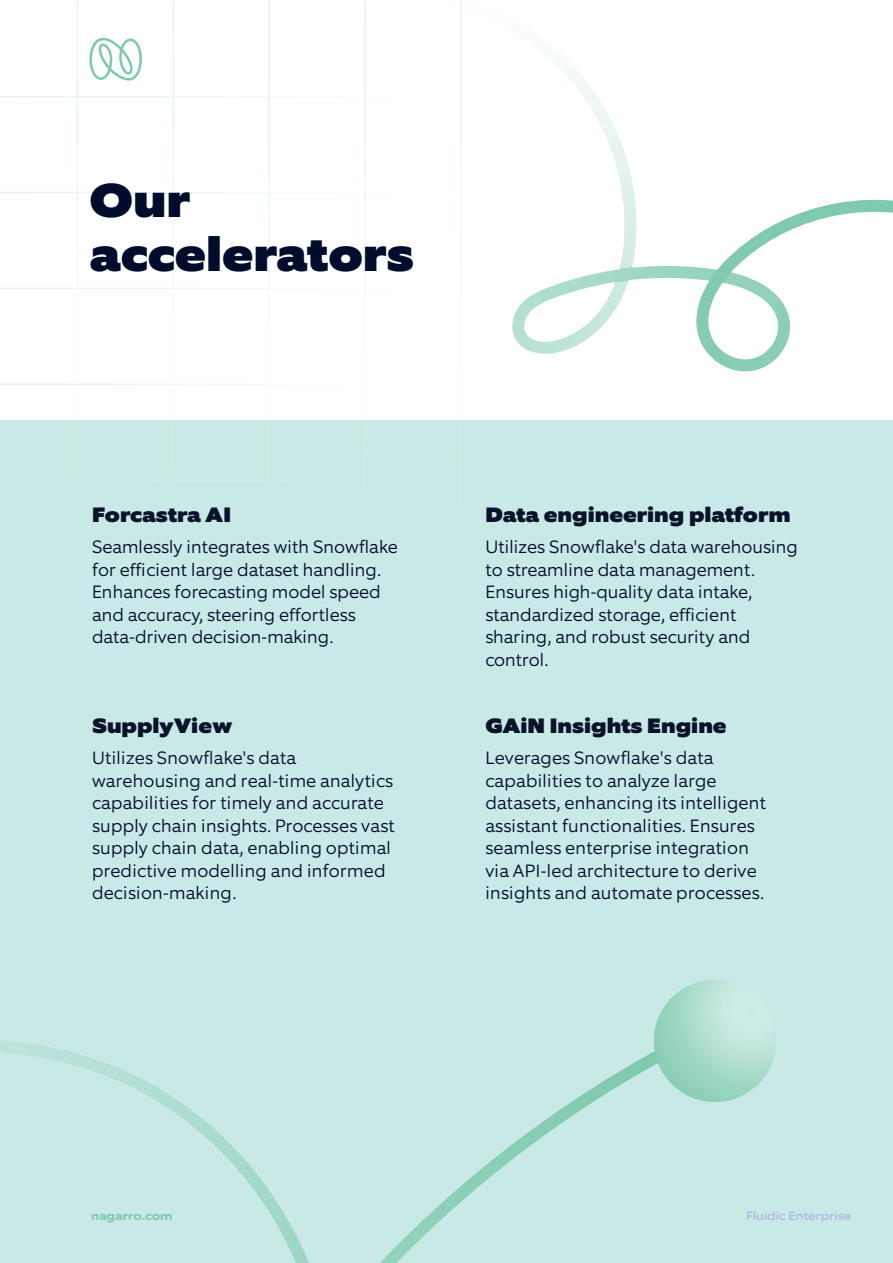
<style>
.page{position:relative;width:893px;height:1263px;background:#fff}
.page>*{position:absolute;margin:0;border:0;box-sizing:border-box;transform-origin:0 0}
.t1{font:900 48px/54px "Equip Extended";color:#000c2b}
.t2{font:900 21px "Equip Extended";color:#0b132a}
.t3{font:300 18px/22.5px "Equip";letter-spacing:.005em;color:#000c2b}
.t4{font:12px "Equip Extended";color:#afb3da}
.t5{font:700 12px "Equip Extended";color:#7fcaad}
</style>
<div class="page">
<div style="left:0;top:421px;width:893px;height:842px;background:#c9e9e6"></div>
<hr style="left:77px;top:1px;width:1px;height:575px;background:#fff">
<hr style="left:173px;top:1px;width:1px;height:575px;background:#fff">
<hr style="left:268px;top:1px;width:2px;height:575px;background:#fff">
<hr style="left:364px;top:1px;width:2px;height:575px;background:#fff">
<hr style="left:460px;top:1px;width:2px;height:575px;background:#fff">
<hr style="left:0;top:479px;width:557px;height:2px;background:#fff">
<svg style="left:89px;top:37px;width:53px;height:44px"></svg>
<svg style="left:0;top:1041px;width:651px;height:222px"></svg>
<svg style="left:651px;top:980px;width:125px;height:122px"></svg>
<svg style="left:460px;top:1px;width:349px;height:370px"></svg>
<h1 class="t1" style="left:89px;top:175px;width:326px">Our accelerators</h1>
<p class="t2" style="left:92px;top:501px;width:141px">Forcastra AI</p>
<p class="t3" style="left:92px;top:536px;width:307px">Seamlessly integrates with Snowflake for efficient large dataset handling.<br>Enhances forecasting model speed and accuracy, steering effortless data-driven decision-making.</p>
<p class="t2" style="left:92px;top:712px;width:142px">SupplyView</p>
<p class="t3" style="left:92px;top:747px;width:304px">Utilizes Snowflake's data warehousing and real-time analytics capabilities for timely and accurate supply chain insights. Processes vast supply chain data, enabling optimal predictive modelling and informed decision-making.</p>
<p class="t2" style="left:485px;top:501px;width:307px">Data engineering platform</p>
<p class="t3" style="left:485px;top:536px;width:314px">Utilizes Snowflake's data warehousing to streamline data management.<br>Ensures high-quality data intake, standardized storage, efficient sharing, and robust security and control.</p>
<p class="t2" style="left:485px;top:712px;width:243px">GAiN Insights Engine</p>
<p class="t3" style="left:485px;top:747px;width:282px">Leverages Snowflake's data capabilities to analyze large datasets, enhancing its intelligent assistant functionalities. Ensures seamless enterprise integration via API-led architecture to derive insights and automate processes.</p>
<p class="t5" style="left:91px;top:1208px;width:83px">nagarro.com</p>
<p class="t4" style="left:746px;top:1208px;width:107px">Fluidic Enterprise</p>
</div>
